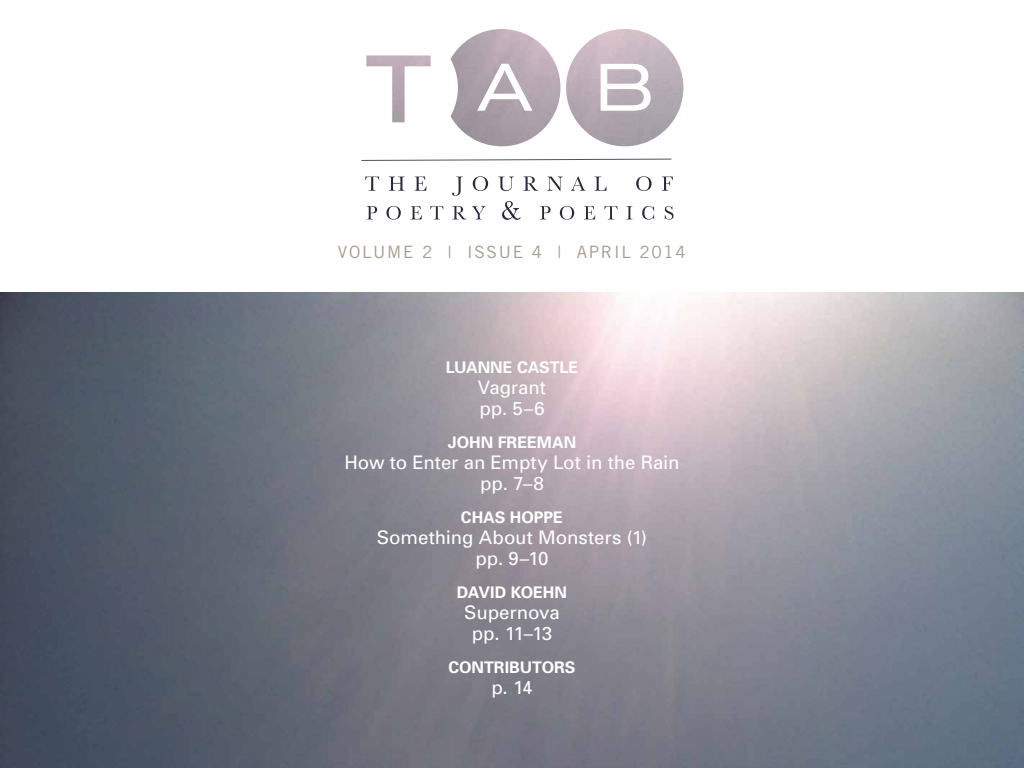
<style>
.page{position:relative;width:1024px;height:768px;background:#fff}
.page>*{position:absolute;margin:0;border:0;box-sizing:border-box;transform-origin:0 0}
.t1{font:18.7px/21px "Univers";letter-spacing:-.005em;color:#fff;text-align:center}
.t2{font:17px "Trade Gothic";letter-spacing:.1em;color:#a59c8a}
.t3{font:700 16px "Univers";color:#fff}
</style>
<div class="page">
<img style="left:0;top:292px;width:1024px;height:476px">
<svg style="left:450px;top:29px;width:233px;height:117px"></svg>
<svg style="left:361px;top:158px;width:311px;height:3px"></svg>
<svg style="left:365px;top:177px;width:14px;height:14px"></svg>
<svg style="left:389px;top:177px;width:16px;height:14px"></svg>
<svg style="left:415px;top:177px;width:12px;height:14px"></svg>
<svg style="left:452px;top:177px;width:11px;height:19px"></svg>
<svg style="left:473px;top:176px;width:15px;height:15px"></svg>
<svg style="left:498px;top:177px;width:16px;height:14px"></svg>
<svg style="left:523px;top:176px;width:15px;height:15px"></svg>
<svg style="left:547px;top:177px;width:16px;height:14px"></svg>
<svg style="left:571px;top:176px;width:14px;height:15px"></svg>
<svg style="left:594px;top:177px;width:13px;height:14px"></svg>
<svg style="left:636px;top:176px;width:16px;height:15px"></svg>
<svg style="left:662px;top:177px;width:11px;height:14px"></svg>
<svg style="left:367px;top:206px;width:10px;height:13px"></svg>
<svg style="left:386px;top:206px;width:15px;height:14px"></svg>
<svg style="left:411px;top:206px;width:11px;height:13px"></svg>
<svg style="left:430px;top:206px;width:13px;height:13px"></svg>
<svg style="left:452px;top:206px;width:14px;height:13px"></svg>
<svg style="left:472px;top:206px;width:14px;height:13px"></svg>
<svg style="left:502px;top:201px;width:19px;height:19px"></svg>
<svg style="left:540px;top:206px;width:11px;height:13px"></svg>
<svg style="left:560px;top:206px;width:14px;height:14px"></svg>
<svg style="left:584px;top:206px;width:11px;height:13px"></svg>
<svg style="left:605px;top:206px;width:12px;height:13px"></svg>
<svg style="left:626px;top:206px;width:6px;height:13px"></svg>
<svg style="left:642px;top:206px;width:12px;height:14px"></svg>
<svg style="left:665px;top:206px;width:9px;height:14px"></svg>
<div style="left:341px;top:29px;width:117px;height:117px;background:#fff;border-radius:50%"></div>
<img style="left:366px;top:55px;width:65px;height:67px">
<h2 class="t2" style="left:338px;top:242px;width:350px">VOLUME 2 | ISSUE 4 | APRIL 2014</h2>
<p class="t3" style="left:446px;top:357px;width:134px">LUANNE CASTLE</p>
<p class="t1" style="left:478px;top:377px;width:70px;text-align:left">Vagrant pp. 5–6</p>
<p class="t3" style="left:448px;top:432px;width:130px">JOHN FREEMAN</p>
<p class="t1" style="left:344px;top:452px;width:337px">How to Enter an Empty Lot in the Rain pp. 7–8</p>
<p class="t3" style="left:461px;top:507px;width:104px">CHAS HOPPE</p>
<p class="t1" style="left:377px;top:527px;width:272px">Something About Monsters (1) pp. 9–10</p>
<p class="t3" style="left:457px;top:582px;width:112px">DAVID KOEHN</p>
<p class="t1" style="left:464px;top:602px;width:97px">Supernova pp. 11–13</p>
<p class="t3" style="left:448px;top:657px;width:129px">CONTRIBUTORS</p>
<p class="t1" style="left:491px;top:677px;width:43px">p. 14</p>
</div>
